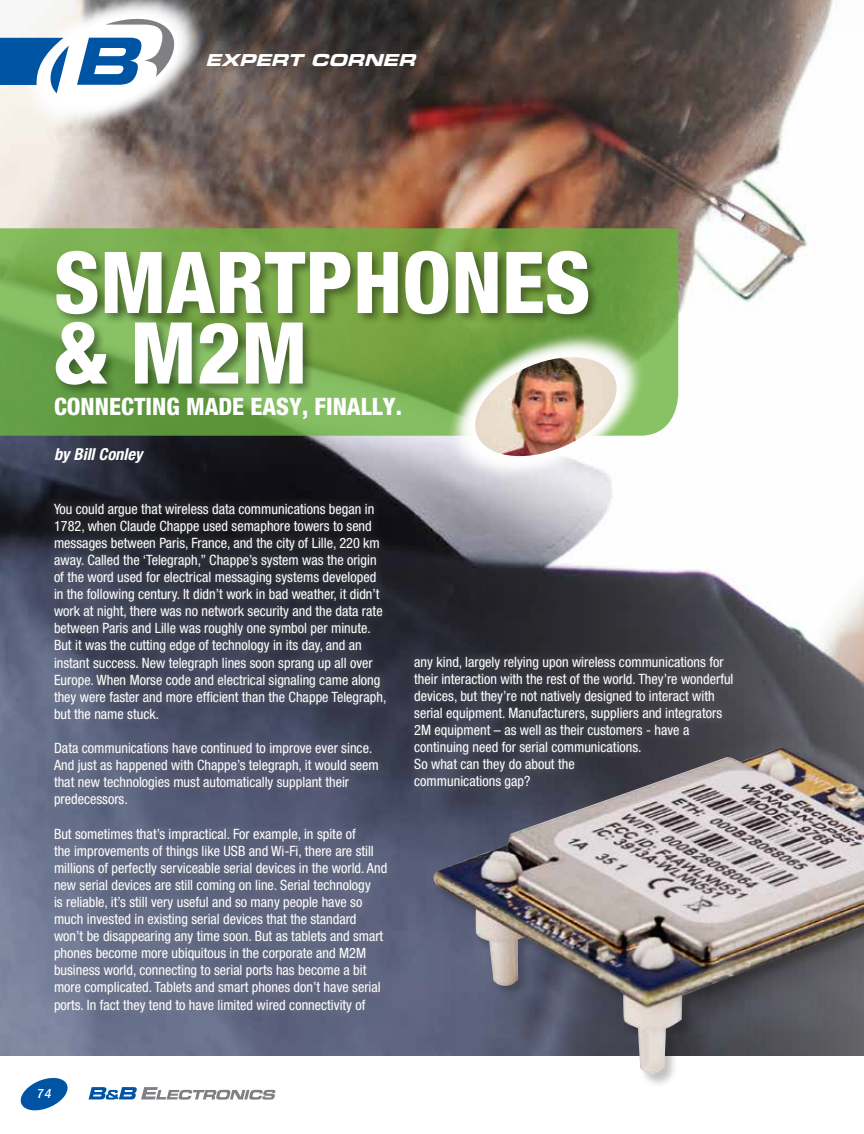
<style>
.page{position:relative;width:864px;height:1134px;background:#fff}
.page>*{position:absolute;margin:0;border:0;box-sizing:border-box;transform-origin:0 0}
.t1{font:800 condensed 85.5px/70.5px "Helvetica Neue LT Std";color:#fff}
.t2{font:800 condensed 24px "Helvetica Neue LT Std";color:#fff}
.t3{font:italic 700 condensed 16.5px "Helvetica Neue LT Std";letter-spacing:-.02em;color:#fff}
.t4{font:italic 16.5px "Eurostile LT Std Bold Ex 2";color:#fff}
.t5{font:condensed 14.25px/17.1px "Helvetica Neue LT Std";color:#fff}
.t6{font:italic 500 condensed 13.5px "ITC Franklin Gothic Std";color:#fff}
</style>
<div class="page">
<img style="left:0;top:0;width:864px;height:1055px">
<div style="left:45px;top:494px;width:351px;height:527px;background:#807f83;opacity:.4"></div>
<svg style="left:0;top:0;width:237px;height:133px"></svg>
<svg style="left:0;top:228px;width:678px;height:208px;background:#71a64a"></svg>
<div style="left:53px;top:248px;width:547px;height:149px;background:#000;opacity:.4"></div>
<svg style="left:414px;top:331px;width:264px;height:151px"></svg>
<svg style="left:454px;top:357px;width:184px;height:99px;background:#a9ca92"></svg>
<img style="left:466px;top:357px;width:160px;height:99px">
<div style="left:405px;top:647px;width:337px;height:151px;background:#807f83;opacity:.4"></div>
<svg style="left:20px;top:1077px;width:48px;height:34px"></svg>
<svg style="left:89px;top:1087px;width:187px;height:13px"></svg>
<div style="left:433px;top:746px;width:431px;height:342px;background:#fff"></div>
<img style="left:429px;top:747px;width:435px;height:328px">
<p class="t4" style="left:206px;top:49px;width:217px">EXPERT CORNER</p>
<h1 class="t1" style="left:54px;top:246px;width:533px">SMARTPHONES &amp; M2M</h1>
<h2 class="t2" style="left:54px;top:392px;width:350px">CONNECTING MADE EASY, FINALLY.</h2>
<p class="t3" style="left:54px;top:444px;width:91px">by Bill Conley</p>
<p class="t5" style="left:54px;top:500px;width:334px">You could argue that wireless data communications began in 1782, when Claude Chappe used semaphore towers to send messages between Paris, France, and the city of Lille, 220 km away. Called the ‘Telegraph,” Chappe’s system was the origin of the word used for electrical messaging systems developed in the following century. It didn’t work in bad weather, it didn’t work at night, there was no network security and the data rate between Paris and Lille was roughly one symbol per minute.<br>But it was the cutting edge of technology in its day, and an instant success. New telegraph lines soon sprang up all over Europe. When Morse code and electrical signaling came along they were faster and more efficient than the Chappe Telegraph, but the name stuck.</p>
<p class="t5" style="left:54px;top:739px;width:326px">Data communications have continued to improve ever since.<br>And just as happened with Chappe’s telegraph, it would seem that new technologies must automatically supplant their predecessors.</p>
<p class="t5" style="left:54px;top:825px;width:335px">But sometimes that’s impractical. For example, in spite of<br>the improvements of things like USB and Wi-Fi, there are still millions of perfectly serviceable serial devices in the world. And new serial devices are still coming on line. Serial technology<br>is reliable, it’s still very useful and so many people have so much invested in existing serial devices that the standard won’t be disappearing any time soon. But as tablets and smart phones become more ubiquitous in the corporate and M2M business world, connecting to serial ports has become a bit more complicated. Tablets and smart phones don’t have serial ports. In fact they tend to have limited wired connectivity of</p>
<p class="t5" style="left:414px;top:653px;width:321px">any kind, largely relying upon wireless communications for their interaction with the rest of the world. They’re wonderful devices, but they’re not natively designed to interact with serial equipment. Manufacturers, suppliers and integrators 2M equipment – as well as their customers - have a continuing need for serial communications.<br>So what can they do about the<br>communications gap?</p>
<p class="t6" style="left:37px;top:1086px;width:16px">74</p>
</div>
